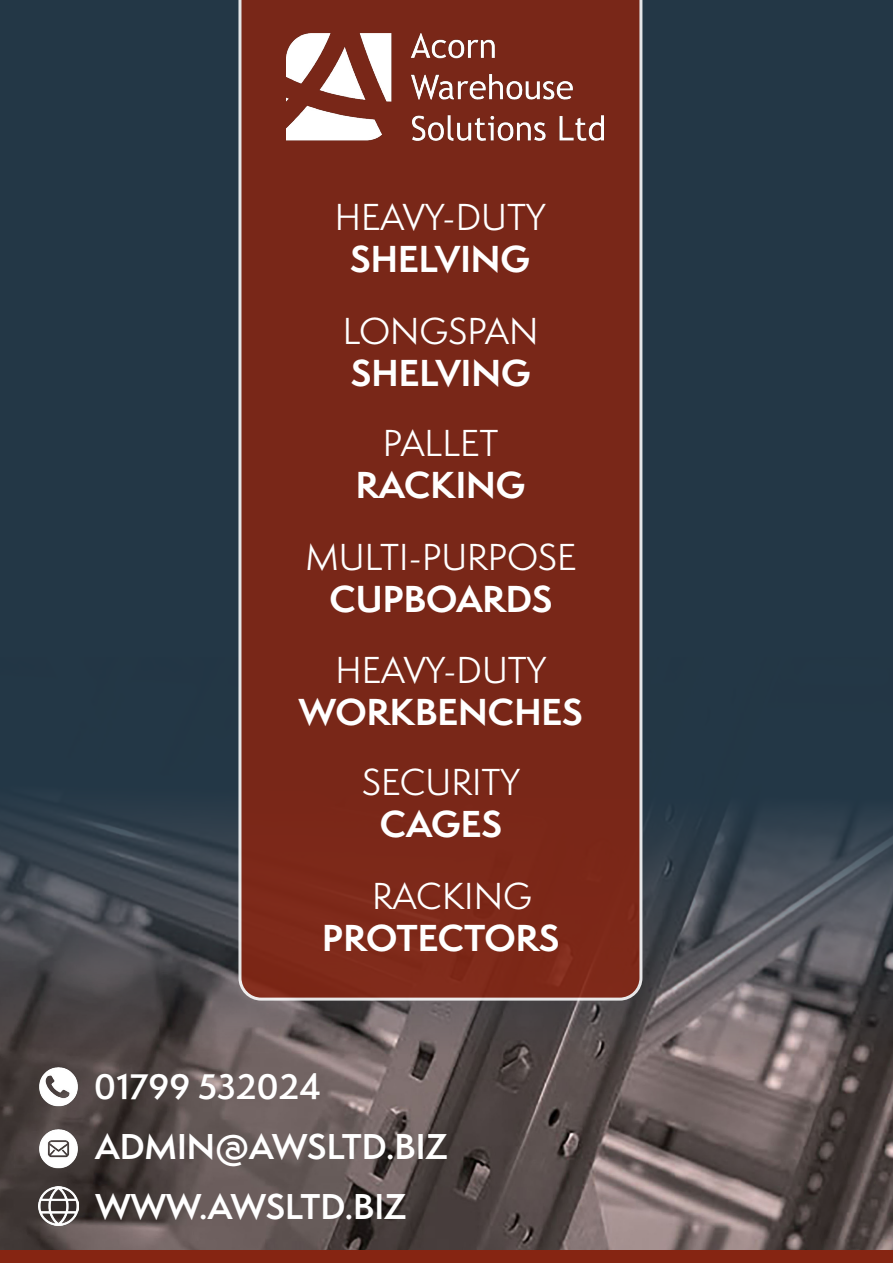
<style>
.page{position:relative;width:893px;height:1263px;background:#233746}
.page>*{position:absolute;margin:0;border:0;box-sizing:border-box;transform-origin:0 0}
.t1{font:34.5px "Semplicita Pro";color:#fff}
.t2{font:700 34.5px "Semplicita Pro";color:#fff}
.t3{font:600 33px/59.8px "Semplicita Pro";color:#fff}
</style>
<div class="page">
<img style="left:0;top:657px;width:893px;height:593px">
<div style="left:238px;top:0;width:404px;height:1000px;background:#792718"></div>
<img style="left:35px;top:1062px;width:48px;height:46px">
<img style="left:34px;top:1125px;width:48px;height:46px">
<img style="left:39px;top:1186px;width:39px;height:40px">
<div style="left:0;top:1250px;width:893px;height:13px;background:#862512"></div>
<img style="left:287px;top:33px;width:317px;height:123px">
<p class="t1" style="left:335px;top:193px;width:212px">HEAVY-DUTY</p>
<p class="t2" style="left:350px;top:233px;width:181px">SHELVING</p>
<p class="t1" style="left:343px;top:307px;width:197px">LONGSPAN</p>
<p class="t2" style="left:351px;top:347px;width:181px">SHELVING</p>
<p class="t1" style="left:383px;top:419px;width:117px">PALLET</p>
<p class="t2" style="left:356px;top:459px;width:171px">RACKING</p>
<p class="t1" style="left:306px;top:532px;width:272px">MULTI-PURPOSE</p>
<p class="t2" style="left:329px;top:573px;width:225px">CUPBOARDS</p>
<p class="t1" style="left:336px;top:645px;width:212px">HEAVY-DUTY</p>
<p class="t2" style="left:299px;top:686px;width:286px">WORKBENCHES</p>
<p class="t1" style="left:362px;top:758px;width:159px">SECURITY</p>
<p class="t2" style="left:380px;top:799px;width:124px">CAGES</p>
<p class="t1" style="left:372px;top:871px;width:161px">RACKING</p>
<p class="t2" style="left:322px;top:912px;width:239px">PROTECTORS</p>
<p class="t3" style="left:94px;top:1057px;width:356px">01799 532024<br>ADMIN@AWSLTD.BIZ<br>WWW.AWSLTD.BIZ</p>
</div>
